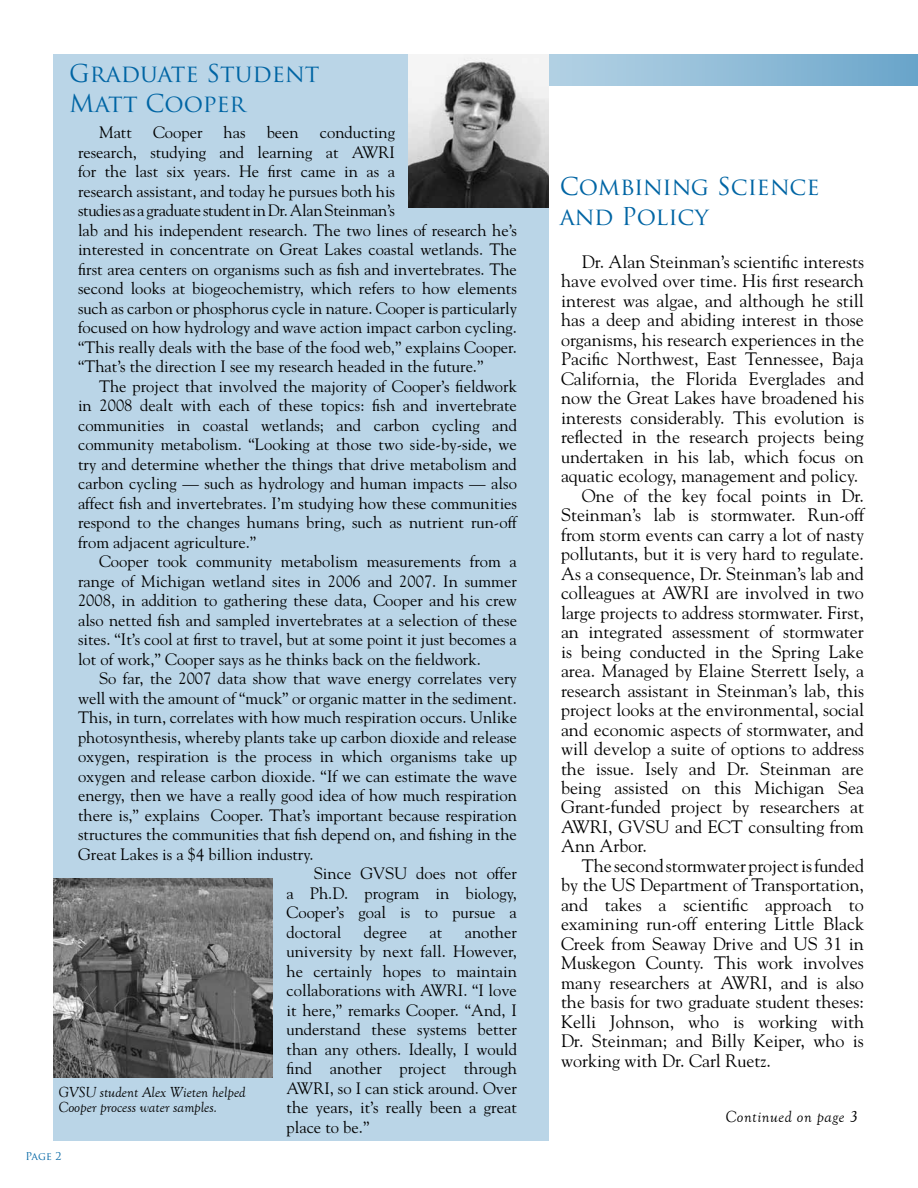
<style>
.page{position:relative;width:918px;height:1188px;background:#fff}
.page>*{position:absolute;margin:0;border:0;box-sizing:border-box;transform-origin:0 0}
.t1{font:24px/30px "Trajan Pro";color:#0065a4}
.t2{font:18px "Goudy";color:#000}
.t3{font:16.5px/19.5px "Goudy";color:#000;text-align:justify}
.t4{font:italic 16.5px "Goudy Old Style T";letter-spacing:.03em;color:#000}
.t5{font:italic 15px/15px "Goudy Old Style T";color:#000}
.t6{font:10.5px "Trajan Pro";color:#0065a4}
</style>
<div class="page">
<div style="left:53px;top:54px;width:495px;height:1087px;background:#bad5e7"></div>
<div style="left:542px;top:54px;width:376px;height:32px;background:linear-gradient(to right,#b8d4e6,#6ba6ca)"></div>
<img style="left:409px;top:54px;width:139px;height:154px">
<img style="left:53px;top:878px;width:220px;height:199px">
<h1 class="t1" style="left:69px;top:58px;width:252px">Graduate Student<br>Matt Cooper</h1>
<p class="t3" style="left:78px;top:122px;width:440px;text-align:left;text-indent:242px">conducting<br>research, studying and learning at AWRI<br>for the last six years. He first came in as a<br>research assistant, and today he pursues both his<br>studies as a graduate student in Dr. Alan Steinman’s<br>lab and his independent research. The two lines of research he’s interested in concentrate on Great Lakes coastal wetlands. The first area centers on organisms such as fish and invertebrates. The second looks at biogeochemistry, which refers to how elements such as carbon or phosphorus cycle in nature. Cooper is particularly focused on how hydrology and wave action impact carbon cycling. “This really deals with the base of the food web,” explains Cooper. “That’s the direction I see my research headed in the future.”</p>
<p class="t3" style="left:78px;top:376px;width:440px;text-indent:21px">The project that involved the majority of Cooper’s fieldwork in 2008 dealt with each of these topics: fish and invertebrate communities in coastal wetlands; and carbon cycling and community metabolism. “Looking at those two side-by-side, we try and determine whether the things that drive metabolism and carbon cycling — such as hydrology and human impacts — also affect fish and invertebrates. I’m studying how these communities respond to the changes humans bring, such as nutrient run-off from adjacent agriculture.”</p>
<p class="t3" style="left:78px;top:551px;width:440px;text-indent:21px">Cooper took community metabolism measurements from a range of Michigan wetland sites in 2006 and 2007. In summer 2008, in addition to gathering these data, Cooper and his crew also netted fish and sampled invertebrates at a selection of these sites. “It’s cool at first to travel, but at some point it just becomes a lot of work,” Cooper says as he thinks back on the fieldwork.</p>
<p class="t3" style="left:99px;top:668px;width:419px">So far, the 2007 data show that wave energy correlates very</p>
<p class="t3" style="left:78px;top:688px;width:440px">well with the amount of “muck” or organic matter in the sediment.</p>
<p class="t3" style="left:78px;top:707px;width:440px">This, in turn, correlates with how much respiration occurs. Unlike</p>
<p class="t3" style="left:78px;top:727px;width:440px">photosynthesis, whereby plants take up carbon dioxide and release</p>
<p class="t3" style="left:78px;top:746px;width:440px">oxygen, respiration is the process in which organisms take up</p>
<p class="t3" style="left:78px;top:766px;width:440px">oxygen and release carbon dioxide. “If we can estimate the wave</p>
<p class="t3" style="left:78px;top:785px;width:440px">energy, then we have a really good idea of how much respiration</p>
<p class="t3" style="left:78px;top:805px;width:440px">there is,” explains Cooper. That’s important because respiration</p>
<p class="t3" style="left:78px;top:824px;width:440px">structures the communities that fish depend on, and fishing in the</p>
<p class="t3" style="left:78px;top:844px;width:237px">Great Lakes is a $4 billion industry.</p>
<p class="t3" style="left:314px;top:863px;width:205px">Since GVSU does not offer</p>
<p class="t3" style="left:287px;top:883px;width:232px">a Ph.D. program in biology,</p>
<p class="t3" style="left:287px;top:902px;width:232px">Cooper’s goal is to pursue a</p>
<p class="t3" style="left:287px;top:922px;width:56px">doctoral</p>
<p class="t3" style="left:364px;top:922px;width:45px">degree</p>
<p class="t3" style="left:429px;top:922px;width:14px">at</p>
<p class="t3" style="left:99px;top:122px;width:34px">Matt</p>
<p class="t3" style="left:153px;top:122px;width:51px">Cooper</p>
<p class="t3" style="left:224px;top:122px;width:23px">has</p>
<p class="t3" style="left:267px;top:122px;width:34px">been</p>
<p class="t3" style="left:287px;top:922px;width:232px;text-indent:178px">another university by next fall. However, he certainly hopes to maintain collaborations with AWRI. “I love it here,” remarks Cooper. “And, I understand these systems better than any others. Ideally, I would find another project through AWRI, so I can stick around. Over the years, it’s really been a great place to be.”</p>
<p class="t5" style="left:58px;top:1084px;width:189px">GVSU student Alex Wieten helped<br>Cooper process water samples.</p>
<p class="t6" style="left:25px;top:1150px;width:37px">Page 2</p>
<h1 class="t1" style="left:560px;top:171px;width:261px">Combining Science and Policy</h1>
<p class="t2" style="left:582px;top:250px;width:284px">Dr. Alan Steinman’s scientific interests</p>
<p class="t2" style="left:561px;top:270px;width:304px">have evolved over time. His first research</p>
<p class="t2" style="left:561px;top:289px;width:304px">interest was algae, and although he still</p>
<p class="t2" style="left:561px;top:309px;width:304px">has a deep and abiding interest in those</p>
<p class="t2" style="left:561px;top:328px;width:305px">organisms, his research experiences in the</p>
<p class="t2" style="left:561px;top:348px;width:304px">Pacific Northwest, East Tennessee, Baja</p>
<p class="t2" style="left:561px;top:367px;width:305px">California, the Florida Everglades and</p>
<p class="t2" style="left:561px;top:387px;width:304px">now the Great Lakes have broadened his</p>
<p class="t2" style="left:561px;top:406px;width:305px">interests considerably. This evolution is</p>
<p class="t2" style="left:561px;top:426px;width:304px">reflected in the research projects being</p>
<p class="t2" style="left:561px;top:445px;width:304px">undertaken in his lab, which focus on</p>
<p class="t2" style="left:561px;top:465px;width:299px">aquatic ecology, management and policy.</p>
<p class="t2" style="left:582px;top:484px;width:284px">One of the key focal points in Dr.</p>
<p class="t2" style="left:561px;top:504px;width:305px">Steinman’s lab is stormwater. Run-off</p>
<p class="t2" style="left:561px;top:523px;width:304px">from storm events can carry a lot of nasty</p>
<p class="t2" style="left:561px;top:543px;width:304px">pollutants, but it is very hard to regulate.</p>
<p class="t2" style="left:561px;top:562px;width:304px">As a consequence, Dr. Steinman’s lab and</p>
<p class="t2" style="left:561px;top:582px;width:304px">colleagues at AWRI are involved in two</p>
<p class="t2" style="left:561px;top:601px;width:304px">large projects to address stormwater. First,</p>
<p class="t2" style="left:561px;top:621px;width:304px">an integrated assessment of stormwater</p>
<p class="t2" style="left:561px;top:640px;width:304px">is being conducted in the Spring Lake</p>
<p class="t2" style="left:561px;top:660px;width:304px">area. Managed by Elaine Sterrett Isely, a</p>
<p class="t2" style="left:561px;top:679px;width:305px">research assistant in Steinman’s lab, this</p>
<p class="t2" style="left:561px;top:699px;width:305px">project looks at the environmental, social</p>
<p class="t2" style="left:561px;top:718px;width:304px">and economic aspects of stormwater, and</p>
<p class="t2" style="left:561px;top:738px;width:305px">will develop a suite of options to address</p>
<p class="t2" style="left:561px;top:757px;width:304px">the issue. Isely and Dr. Steinman are</p>
<p class="t2" style="left:561px;top:777px;width:305px">being assisted on this Michigan Sea</p>
<p class="t2" style="left:561px;top:796px;width:304px">Grant-funded project by researchers at</p>
<p class="t2" style="left:561px;top:816px;width:304px">AWRI, GVSU and ECT consulting from</p>
<p class="t2" style="left:561px;top:835px;width:88px">Ann Arbor.</p>
<p class="t2" style="left:582px;top:855px;width:284px">The second stormwater project is funded</p>
<p class="t2" style="left:561px;top:874px;width:305px">by the US Department of Transportation,</p>
<p class="t2" style="left:561px;top:894px;width:304px">and takes a scientific approach to</p>
<p class="t2" style="left:561px;top:913px;width:305px">examining run-off entering Little Black</p>
<p class="t2" style="left:561px;top:933px;width:304px">Creek from Seaway Drive and US 31 in</p>
<p class="t2" style="left:561px;top:952px;width:304px">Muskegon County. This work involves</p>
<p class="t2" style="left:561px;top:972px;width:304px">many researchers at AWRI, and is also</p>
<p class="t2" style="left:561px;top:991px;width:304px">the basis for two graduate student theses:</p>
<p class="t2" style="left:561px;top:1011px;width:305px">Kelli Johnson, who is working with</p>
<p class="t2" style="left:561px;top:1030px;width:304px">Dr. Steinman; and Billy Keiper, who is</p>
<p class="t2" style="left:561px;top:1050px;width:211px">working with Dr. Carl Ruetz.</p>
<p class="t4" style="left:726px;top:1107px;width:134px">Continued on page 3</p>
</div>
